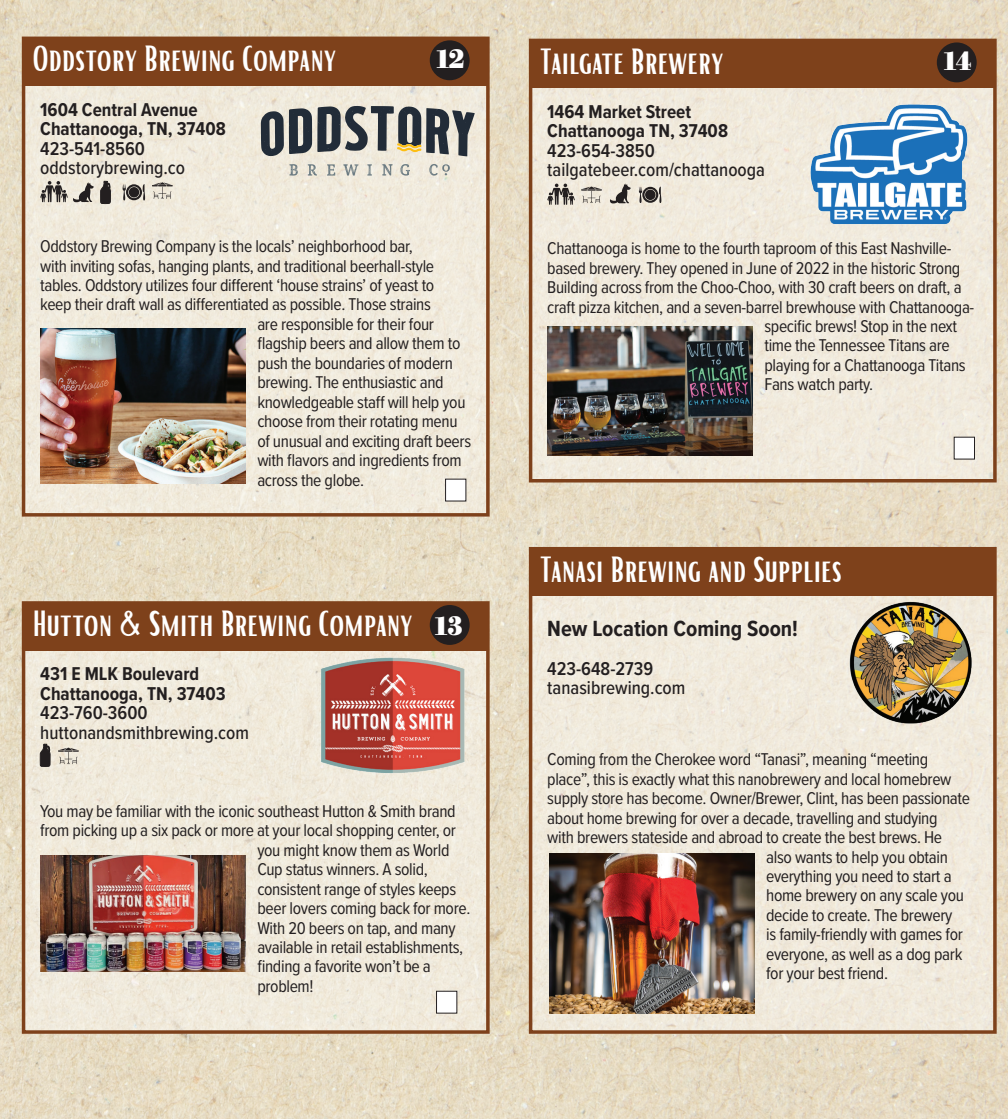
<style>
.page{position:relative;width:1008px;height:1119px;background:#fff}
.page>*{position:absolute;margin:0;border:0;box-sizing:border-box;transform-origin:0 0}
.t1{font:35.18px "Bright";color:#fff}
.t2{font:700 27.82px "Bodoni URW";color:#fff}
.t3{font:700 22.75px "Proxima Nova Cond";color:#231f20}
.t4{font:700 19.25px/19.4px "Proxima Nova Cond";color:#231f20}
.t5{font:500 19.25px "Proxima Nova Cond";color:#231f20}
.t6{font:600 19.25px "Proxima Nova Cond";color:#231f20}
.t7{font:17.68px "Proxima Nova Cond";letter-spacing:-.02em;color:#231f20}
</style>
<div class="page">
<img style="left:0;top:0;width:1008px;height:1118px">
<div style="left:24px;top:66px;width:464px;height:450px;background:#f1ebdc"></div>
<div style="left:531px;top:577px;width:464px;height:456px;background:#f0eadc"></div>
<div style="left:531px;top:69px;width:464px;height:413px;background:#f1eadd"></div>
<div style="left:24px;top:627px;width:464px;height:406px;background:#f0eadc"></div>
<div style="left:22px;top:37px;width:468px;height:479px;border:4px solid #7e411b"></div>
<div style="left:529px;top:547px;width:468px;height:486px;border:4px solid #7e411b"></div>
<div style="left:529px;top:39px;width:468px;height:443px;border:4px solid #7e411b"></div>
<div style="left:22px;top:601px;width:468px;height:432px;border:4px solid #7e411b"></div>
<div style="left:24px;top:38px;width:465px;height:48px;background:#7e411b"></div>
<div style="left:531px;top:548px;width:465px;height:48px;background:#7e411b"></div>
<div style="left:531px;top:40px;width:465px;height:48px;background:#7e411b"></div>
<div style="left:24px;top:602px;width:465px;height:48px;background:#7e411b"></div>
<img style="left:40px;top:328px;width:205px;height:156px">
<img style="left:549px;top:853px;width:205px;height:160px">
<img style="left:547px;top:326px;width:205px;height:129px">
<img style="left:40px;top:855px;width:205px;height:116px">
<div style="left:430px;top:40px;width:40px;height:40px;background:#231f20;border-radius:50%"></div>
<div style="left:937px;top:42px;width:40px;height:40px;background:#231f20;border-radius:50%"></div>
<div style="left:430px;top:605px;width:40px;height:39px;background:#231f20;border-radius:50%"></div>
<svg style="left:289px;top:164px;width:9px;height:11px"></svg>
<svg style="left:308px;top:164px;width:9px;height:11px"></svg>
<svg style="left:327px;top:164px;width:8px;height:11px"></svg>
<svg style="left:343px;top:164px;width:15px;height:11px"></svg>
<svg style="left:367px;top:164px;width:5px;height:11px"></svg>
<svg style="left:382px;top:164px;width:11px;height:11px"></svg>
<svg style="left:400px;top:164px;width:10px;height:11px"></svg>
<svg style="left:429px;top:164px;width:21px;height:11px"></svg>
<svg style="left:261px;top:106px;width:214px;height:50px"></svg>
<svg style="left:152px;top:182px;width:21px;height:17px"></svg>
<svg style="left:581px;top:186px;width:21px;height:17px"></svg>
<svg style="left:58px;top:747px;width:21px;height:17px"></svg>
<svg style="left:123px;top:184px;width:22px;height:16px"></svg>
<div style="left:129px;top:187px;width:10px;height:10px;background:#231f20;border-radius:50%"></div>
<svg style="left:639px;top:186px;width:22px;height:17px"></svg>
<div style="left:645px;top:189px;width:11px;height:11px;background:#231f20;border-radius:50%"></div>
<svg style="left:101px;top:181px;width:9px;height:22px"></svg>
<svg style="left:40px;top:744px;width:10px;height:22px"></svg>
<svg style="left:610px;top:183px;width:21px;height:20px"></svg>
<img style="left:319px;top:654px;width:147px;height:121px">
<svg style="left:547px;top:183px;width:28px;height:22px"></svg>
<img style="left:846px;top:597px;width:129px;height:135px">
<div style="left:954px;top:437px;width:20px;height:22px;background:#fff"></div>
<div style="left:437px;top:991px;width:20px;height:21px;background:#fff"></div>
<div style="left:436px;top:990px;width:21px;height:23px;border:1px solid #231f20"></div>
<div style="left:446px;top:479px;width:20px;height:22px;background:#fff"></div>
<svg style="left:40px;top:181px;width:54px;height:21px"></svg>
<img style="left:810px;top:103px;width:158px;height:126px">
<h1 class="t1" style="left:33px;top:36px;width:305px">Oddstory Brewing Company</h1>
<p class="t4" style="left:40px;top:99px;width:187px">1604 Central Avenue<br>Chattanooga, TN, 37408</p>
<p class="t6" style="left:40px;top:134px;width:106px">423-541-8560</p>
<p class="t5" style="left:40px;top:153px;width:146px">oddstorybrewing.co</p>
<h1 class="t1" style="left:540px;top:38px;width:185px">Tailgate Brewery</h1>
<h2 class="t2" style="left:434px;top:43px;width:32px">12</h2>
<h2 class="t2" style="left:941px;top:45px;width:32px">14</h2>
<p class="t4" style="left:547px;top:101px;width:182px">1464 Market Street<br>Chattanooga TN, 37408</p>
<p class="t6" style="left:547px;top:136px;width:109px">423-654-3850</p>
<p class="t5" style="left:547px;top:156px;width:219px">tailgatebeer.com/chattanooga</p>
<p class="t7" style="left:40px;top:233px;width:374px">Oddstory Brewing Company is the locals’ neighborhood bar,</p>
<p class="t7" style="left:40px;top:252px;width:395px">with inviting sofas, hanging plants, and traditional beerhall-style</p>
<p class="t7" style="left:40px;top:272px;width:396px">tables. Oddstory utilizes four different ‘house strains’ of yeast to</p>
<p class="t7" style="left:40px;top:291px;width:392px">keep their draft wall as differentiated as possible. Those strains</p>
<p class="t7" style="left:257px;top:311px;width:178px">are responsible for their four</p>
<p class="t7" style="left:257px;top:330px;width:205px">flagship beers and allow them to</p>
<p class="t7" style="left:257px;top:350px;width:197px">push the boundaries of modern</p>
<p class="t7" style="left:257px;top:369px;width:188px">brewing. The enthusiastic and</p>
<p class="t7" style="left:257px;top:389px;width:210px">knowledgeable staff will help you</p>
<p class="t7" style="left:257px;top:408px;width:202px">choose from their rotating menu</p>
<p class="t7" style="left:257px;top:428px;width:215px">of unusual and exciting draft beers</p>
<p class="t7" style="left:257px;top:447px;width:206px">with flavors and ingredients from</p>
<p class="t7" style="left:257px;top:466px;width:108px">across the globe.</p>
<h1 class="t1" style="left:33px;top:600px;width:381px">Hutton &amp; Smith Brewing Company</h1>
<p class="t4" style="left:40px;top:663px;width:187px">431 E MLK Boulevard<br>Chattanooga, TN, 37403</p>
<p class="t6" style="left:40px;top:698px;width:109px">423-760-3600</p>
<p class="t5" style="left:40px;top:718px;width:210px">huttonandsmithbrewing.com</p>
<h2 class="t2" style="left:433px;top:609px;width:32px">13</h2>
<p class="t7" style="left:40px;top:797px;width:417px">You may be familiar with the iconic southeast Hutton &amp; Smith brand</p>
<p class="t7" style="left:40px;top:817px;width:417px">from picking up a six pack or more at your local shopping center, or</p>
<p class="t7" style="left:257px;top:836px;width:194px">you might know them as World</p>
<p class="t7" style="left:257px;top:856px;width:172px">Cup status winners. A solid,</p>
<p class="t7" style="left:257px;top:875px;width:200px">consistent range of styles keeps</p>
<p class="t7" style="left:257px;top:895px;width:215px">beer lovers coming back for more.</p>
<p class="t7" style="left:257px;top:914px;width:200px">With 20 beers on tap, and many</p>
<p class="t7" style="left:257px;top:933px;width:207px">available in retail establishments,</p>
<p class="t7" style="left:257px;top:953px;width:175px">finding a favorite won’t be a</p>
<p class="t7" style="left:257px;top:972px;width:58px">problem!</p>
<p class="t7" style="left:547px;top:235px;width:406px">Chattanooga is home to the fourth taproom of this East Nashville-</p>
<p class="t7" style="left:547px;top:255px;width:415px">based brewery. They opened in June of 2022 in the historic Strong</p>
<p class="t7" style="left:547px;top:274px;width:416px">Building across from the Choo-Choo, with 30 craft beers on draft, a</p>
<p class="t7" style="left:547px;top:293px;width:429px">craft pizza kitchen, and a seven-barrel brewhouse with Chattanooga-</p>
<p class="t7" style="left:764px;top:313px;width:194px">specific brews! Stop in the next</p>
<p class="t7" style="left:764px;top:332px;width:187px">time the Tennessee Titans are</p>
<p class="t7" style="left:764px;top:352px;width:203px">playing for a Chattanooga Titans</p>
<p class="t7" style="left:764px;top:371px;width:110px">Fans watch party.</p>
<h1 class="t1" style="left:540px;top:546px;width:303px">Tanasi Brewing and Supplies</h1>
<p class="t3" style="left:547px;top:611px;width:252px">New Location Coming Soon!</p>
<p class="t6" style="left:547px;top:654px;width:107px">423-648-2739</p>
<p class="t5" style="left:547px;top:673px;width:140px">tanasibrewing.com</p>
<p class="t7" style="left:547px;top:746px;width:382px">Coming from the Cherokee word “Tanasi”, meaning “meeting</p>
<p class="t7" style="left:547px;top:765px;width:406px">place”, this is exactly what this nanobrewery and local homebrew</p>
<p class="t7" style="left:547px;top:785px;width:424px">supply store has become. Owner/Brewer, Clint, has been passionate</p>
<p class="t7" style="left:547px;top:804px;width:392px">about home brewing for over a decade, travelling and studying</p>
<p class="t7" style="left:547px;top:824px;width:396px">with brewers stateside and abroad to create the best brews. He</p>
<p class="t7" style="left:766px;top:843px;width:183px">also wants to help you obtain</p>
<p class="t7" style="left:766px;top:863px;width:187px">everything you need to start a</p>
<p class="t7" style="left:766px;top:882px;width:199px">home brewery on any scale you</p>
<p class="t7" style="left:766px;top:901px;width:188px">decide to create. The brewery</p>
<p class="t7" style="left:766px;top:921px;width:198px">is family-friendly with games for</p>
<p class="t7" style="left:766px;top:940px;width:198px">everyone, as well as a dog park</p>
<p class="t7" style="left:766px;top:960px;width:123px">for your best friend.</p>
</div>
